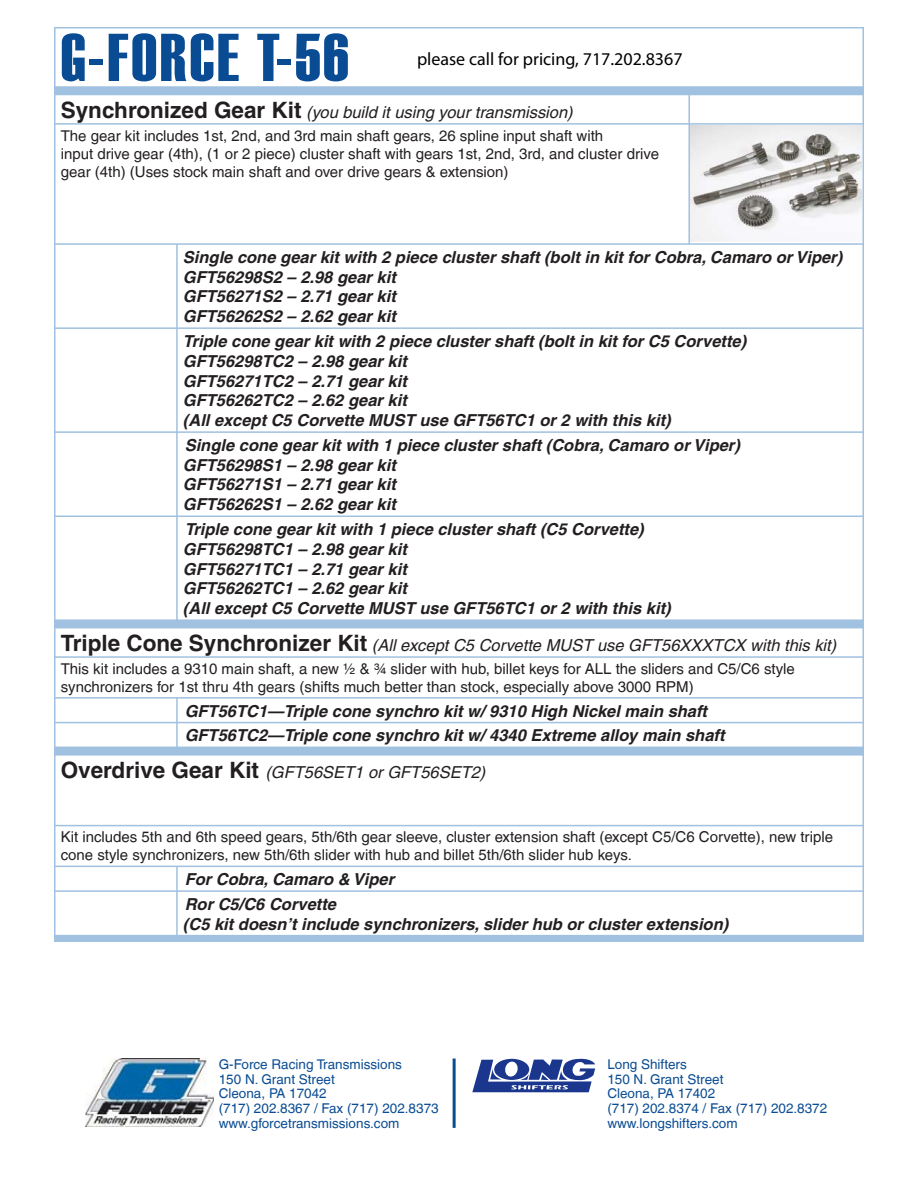
<style>
.page{position:relative;width:918px;height:1188px;background:#fff}
.page>*{position:absolute;margin:0;border:0;box-sizing:border-box;transform-origin:0 0}
.t1{font:67.5px "Haettenschweiler";letter-spacing:.04em;color:#0a4c93}
.t2{font:18px "Myriad Pro";color:#000}
.t3{font:italic 700 16.5px/19.8px "Helvetica";color:#231f20}
.t4{font:italic 16.5px "Helvetica";color:#231f20}
.t5{font:15px/18px "Helvetica";color:#231f20}
.t6{font:13.5px/14.7px "Helvetica";color:#0a4c93}
.s1{font-weight:700;font-style:normal;font-size:22.5px}
</style>
<div class="page">
<div style="left:54px;top:27px;width:810px;height:914px;background:#a0c1df"></div>
<div style="left:55px;top:28px;width:808px;height:59px;background:#fff"></div>
<hr style="left:54px;top:28px;width:2px;height:58px;background:#a0c1df">
<hr style="left:862px;top:28px;width:2px;height:58px;background:#a0c1df">
<hr style="left:54px;top:86px;width:810px;height:2px;background:#a0c1df">
<div style="left:56px;top:95px;width:806px;height:524px;background:#fff"></div>
<hr style="left:688px;top:95px;width:2px;height:28px;background:#a0c1df">
<hr style="left:54px;top:123px;width:123px;height:2px;background:#a0c1df">
<hr style="left:177px;top:123px;width:687px;height:2px;background:#a0c1df">
<hr style="left:688px;top:125px;width:2px;height:118px;background:#a0c1df">
<hr style="left:54px;top:243px;width:123px;height:2px;background:#a0c1df">
<hr style="left:177px;top:243px;width:512px;height:2px;background:#a0c1df">
<hr style="left:176px;top:245px;width:2px;height:82px;background:#a0c1df">
<hr style="left:689px;top:243px;width:175px;height:2px;background:#a0c1df">
<hr style="left:54px;top:327px;width:123px;height:2px;background:#a0c1df">
<hr style="left:177px;top:327px;width:512px;height:2px;background:#a0c1df">
<hr style="left:176px;top:329px;width:2px;height:102px;background:#a0c1df">
<hr style="left:689px;top:327px;width:175px;height:2px;background:#a0c1df">
<hr style="left:54px;top:431px;width:123px;height:2px;background:#a0c1df">
<hr style="left:177px;top:431px;width:512px;height:2px;background:#a0c1df">
<hr style="left:176px;top:433px;width:2px;height:83px;background:#a0c1df">
<hr style="left:689px;top:431px;width:175px;height:2px;background:#a0c1df">
<hr style="left:54px;top:516px;width:123px;height:1px;background:#a0c1df">
<hr style="left:177px;top:516px;width:512px;height:1px;background:#a0c1df">
<hr style="left:176px;top:517px;width:2px;height:102px;background:#a0c1df">
<hr style="left:689px;top:516px;width:175px;height:1px;background:#a0c1df">
<div style="left:56px;top:628px;width:806px;height:119px;background:#fff"></div>
<hr style="left:54px;top:656px;width:123px;height:2px;background:#a0c1df">
<hr style="left:177px;top:656px;width:687px;height:2px;background:#a0c1df">
<hr style="left:54px;top:697px;width:123px;height:2px;background:#a0c1df">
<hr style="left:177px;top:697px;width:687px;height:2px;background:#a0c1df">
<hr style="left:176px;top:699px;width:2px;height:23px;background:#a0c1df">
<hr style="left:54px;top:722px;width:123px;height:1px;background:#a0c1df">
<hr style="left:177px;top:722px;width:687px;height:1px;background:#a0c1df">
<hr style="left:176px;top:723px;width:2px;height:24px;background:#a0c1df">
<div style="left:56px;top:756px;width:806px;height:179px;background:#fff"></div>
<hr style="left:54px;top:825px;width:123px;height:1px;background:#a0c1df">
<hr style="left:177px;top:825px;width:687px;height:1px;background:#a0c1df">
<hr style="left:54px;top:866px;width:123px;height:1px;background:#a0c1df">
<hr style="left:177px;top:866px;width:687px;height:1px;background:#a0c1df">
<hr style="left:176px;top:867px;width:2px;height:23px;background:#a0c1df">
<hr style="left:54px;top:890px;width:123px;height:2px;background:#a0c1df">
<hr style="left:177px;top:890px;width:687px;height:2px;background:#a0c1df">
<hr style="left:176px;top:892px;width:2px;height:43px;background:#a0c1df">
<img style="left:86px;top:1058px;width:128px;height:69px">
<svg style="left:472px;top:1059px;width:123px;height:33px"></svg>
<hr style="left:453px;top:1059px;width:3px;height:69px;background:#0a4c93">
<img style="left:690px;top:125px;width:171px;height:117px">
<h1 class="t1" style="left:61px;top:12px;width:289px">G-FORCE T-56</h1>
<p class="t4" style="left:61px;top:103px;width:514px"><span class="s1">Synchronized Gear Kit</span> (you build it using your transmission)</p>
<p class="t5" style="left:61px;top:126px;width:600px">The gear kit includes 1st, 2nd, and 3rd main shaft gears, 26 spline input shaft with<br>input drive gear (4th), (1 or 2 piece) cluster shaft with gears 1st, 2nd, 3rd, and cluster drive gear (4th) (Uses stock main shaft and over drive gears &amp; extension)</p>
<p class="t2" style="left:417px;top:47px;width:267px">please call for pricing, 717.202.8367</p>
<p class="t3" style="left:183px;top:247px;width:661px">Single cone gear kit with 2 piece cluster shaft (bolt in kit for Cobra, Camaro or Viper)<br>GFT56298S2 – 2.98 gear kit<br>GFT56271S2 – 2.71 gear kit<br>GFT56262S2 – 2.62 gear kit</p>
<p class="t3" style="left:183px;top:331px;width:565px">Triple cone gear kit with 2 piece cluster shaft (bolt in kit for C5 Corvette)<br>GFT56298TC2 – 2.98 gear kit<br>GFT56271TC2 – 2.71 gear kit<br>GFT56262TC2 – 2.62 gear kit<br>(All except C5 Corvette MUST use GFT56TC1 or 2 with this kit)</p>
<p class="t3" style="left:183px;top:435px;width:558px">Single cone gear kit with 1 piece cluster shaft (Cobra, Camaro or Viper)<br>GFT56298S1 – 2.98 gear kit<br>GFT56271S1 – 2.71 gear kit<br>GFT56262S1 – 2.62 gear kit</p>
<p class="t3" style="left:183px;top:519px;width:489px">Triple cone gear kit with 1 piece cluster shaft (C5 Corvette)<br>GFT56298TC1 – 2.98 gear kit<br>GFT56271TC1 – 2.71 gear kit<br>GFT56262TC1 – 2.62 gear kit<br>(All except C5 Corvette MUST use GFT56TC1 or 2 with this kit)</p>
<p class="t4" style="left:61px;top:636px;width:777px"><span class="s1">Triple Cone Synchronizer Kit</span> (All except C5 Corvette MUST use GFT56XXXTCX with this kit)</p>
<p class="t5" style="left:61px;top:660px;width:736px">This kit includes a 9310 main shaft, a new ½ &amp; ¾ slider with hub, billet keys for ALL the sliders and C5/C6 style synchronizers for 1st thru 4th gears (shifts much better than stock, especially above 3000 RPM)</p>
<p class="t3" style="left:185px;top:698px;width:541px;line-height:24.8px">GFT56TC1—Triple cone synchro kit w/ 9310 High Nickel main shaft<br>GFT56TC2—Triple cone synchro kit w/ 4340 Extreme alloy main shaft</p>
<p class="t4" style="left:61px;top:763px;width:426px"><span class="s1">Overdrive Gear Kit</span> (GFT56SET1 or GFT56SET2)</p>
<p class="t5" style="left:61px;top:828px;width:774px">Kit includes 5th and 6th speed gears, 5th/6th gear sleeve, cluster extension shaft (except C5/C6 Corvette), new triple cone style synchronizers, new 5th/6th slider with hub and billet 5th/6th slider hub keys.</p>
<p class="t3" style="left:185px;top:867px;width:211px;line-height:24.8px">For Cobra, Camaro &amp; Viper<br>Ror C5/C6 Corvette</p>
<p class="t3" style="left:183px;top:914px;width:547px">(C5 kit doesn’t include synchronizers, slider hub or cluster extension)</p>
<p class="t6" style="left:219px;top:1057px;width:221px">G-Force Racing Transmissions<br>150 N. Grant Street<br>Cleona, PA 17042<br>(717) 202.8367 / Fax (717) 202.8373 www.gforcetransmissions.com</p>
<p class="t6" style="left:607px;top:1057px;width:221px">Long Shifters<br>150 N. Grant Street<br>Cleona, PA 17402<br>(717) 202.8374 / Fax (717) 202.8372 www.longshifters.com</p>
</div>
